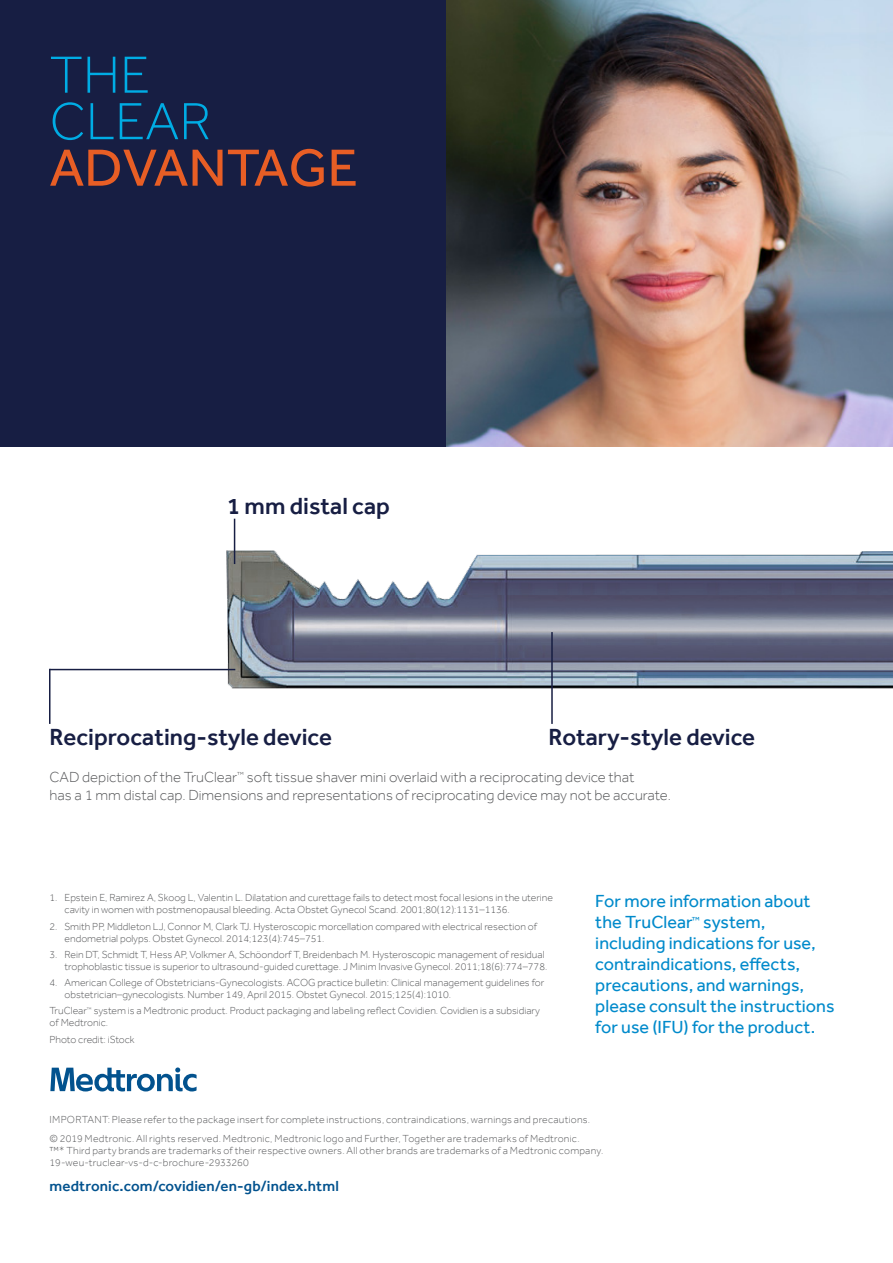
<style>
.page{position:relative;width:893px;height:1263px;background:#fff}
.page>*{position:absolute;margin:0;border:0;box-sizing:border-box;transform-origin:0 0}
.t1{font:54px "Effra";color:#e85e25}
.t2{font:300 54px/46.5px "Effra";color:#00ace4}
.t3{font:500 24px "Effra";color:#171e43}
.t4{font:18px/21px "Effra";color:#008acb}
.t5{font:300 15px/18px "Effra";color:#58595b}
.t6{font:500 15px "Effra";letter-spacing:.01em;color:#02528e}
.t7{font:300 10.5px/12px "Effra";color:#58595b}
.t8{font:300 10.5px/18.3px "Effra";letter-spacing:.025em;color:#58595b}
</style>
<div class="page">
<div style="left:0;top:0;width:446px;height:446px;background:#171e43"></div>
<img style="left:446px;top:0;width:447px;height:446px">
<img style="left:188px;top:528px;width:705px;height:161px">
<hr style="left:234px;top:519px;width:1px;height:45px;background:#171e43">
<hr style="left:49px;top:669px;width:2px;height:55px;background:#171e43">
<hr style="left:551px;top:632px;width:2px;height:92px;background:#171e43">
<hr style="left:50px;top:669px;width:185px;height:1px;background:#171e43">
<svg style="left:50px;top:1067px;width:147px;height:24px"></svg>
<h1 class="t2" style="left:50px;top:51px;width:163px">THE<br>CLEAR</h1>
<h1 class="t1" style="left:50px;top:136px;width:310px">ADVANTAGE</h1>
<h2 class="t3" style="left:227px;top:491px;width:164px">1 mm distal cap</h2>
<h2 class="t3" style="left:50px;top:722px;width:284px">Reciprocating-style device</h2>
<h2 class="t3" style="left:549px;top:722px;width:208px">Rotary-style device</h2>
<h3 class="t5" style="left:50px;top:768px;width:623px">CAD depiction of the TruClear<sup>™</sup> soft tissue shaver mini overlaid with a reciprocating device that<br>has a 1 mm distal cap. Dimensions and representations of reciprocating device may not be accurate.</h3>
<p class="t7" style="left:64px;top:892px;width:490px;text-indent:-15px">1. Epstein E, Ramirez A, Skoog L, Valentin L. Dilatation and curettage fails to detect most focal lesions in the uterine cavity in women with postmenopausal bleeding. Acta Obstet Gynecol Scand. 2001;80(12):1131–1136.</p>
<p class="t7" style="left:64px;top:920px;width:474px;text-indent:-15px">2. Smith PP, Middleton LJ, Connor M, Clark TJ. Hysteroscopic morcellation compared with electrical resection of endometrial polyps. Obstet Gynecol. 2014;123(4):745–751.</p>
<p class="t7" style="left:50px;top:948px;width:499px;text-align:right">3. Rein DT, Schmidt T, Hess AP, Volkmer A, Schöondorf T, Breidenbach M. Hysteroscopic management of residual trophoblastic tissue is superior to ultrasound-guided curettage. J Minim Invasive Gynecol. 2011;18(6):774–778.</p>
<p class="t7" style="left:64px;top:977px;width:481px;text-indent:-15px">4. American College of Obstetricians-Gynecologists. ACOG practice bulletin: Clinical management guidelines for obstetrician–gynecologists. Number 149, April 2015. Obstet Gynecol. 2015;125(4):1010.</p>
<p class="t7" style="left:50px;top:1005px;width:492px">TruClear<sup>™</sup> system is a Medtronic product. Product packaging and labeling reflect Covidien. Covidien is a subsidiary of Medtronic.</p>
<p class="t7" style="left:50px;top:1033px;width:87px">Photo credit: iStock</p>
<h3 class="t4" style="left:595px;top:891px;width:241px">For more information about the TruClear<sup>™</sup> system, including indications for use, contraindications, effects, precautions, and warnings, please consult the instructions for use (IFU) for the product.</h3>
<p class="t8" style="left:50px;top:1111px;width:542px">IMPORTANT: Please refer to the package insert for complete instructions, contraindications, warnings and precautions. © 2019 Medtronic. All rights reserved. Medtronic, Medtronic logo and Further, Together are trademarks of Medtronic.</p>
<p class="t8" style="left:50px;top:1144px;width:555px;line-height:12px">™* Third party brands are trademarks of their respective owners. All other brands are trademarks of a Medtronic company.<br>19-weu-truclear-vs-d-c-brochure-2933260</p>
<h3 class="t6" style="left:50px;top:1177px;width:291px">medtronic.com/covidien/en-gb/index.html</h3>
</div>
